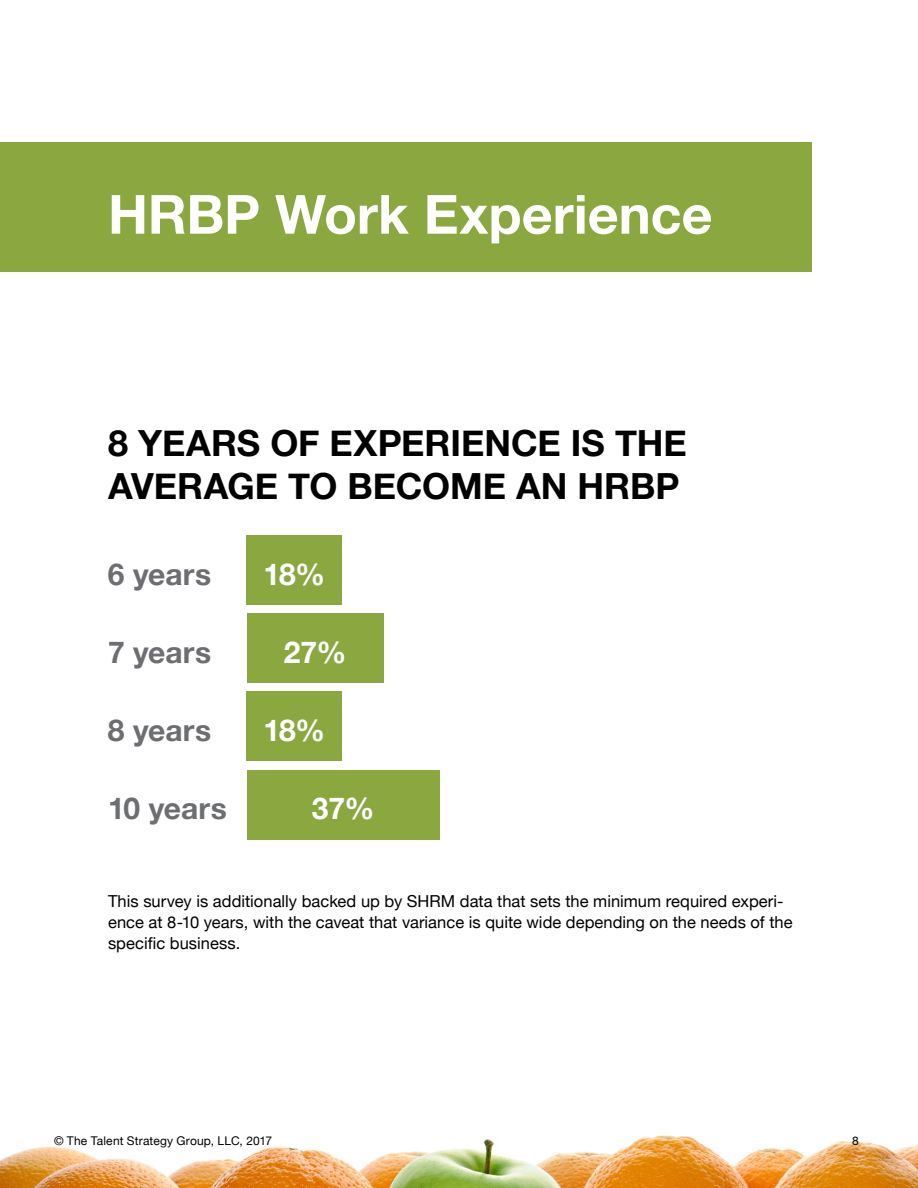
<style>
.page{position:relative;width:918px;height:1188px;background:#fff}
.page>*{position:absolute;margin:0;border:0;box-sizing:border-box;transform-origin:0 0}
.t1{font:700 54px "Helvetica Neue";color:#fff}
.t2{font:700 36px/43.2px "Helvetica Neue";color:#000}
.t3{font:700 30px "Helvetica Neue";color:#6d6e71}
.t4{font:700 30px "Helvetica Neue";letter-spacing:-.02em;color:#fff}
.t5{font:16.5px/21px "Helvetica Neue";color:#000}
.t6{font:12px "Helvetica Neue";letter-spacing:.015em;color:#000}
</style>
<div class="page">
<img style="left:0;top:1135px;width:918px;height:53px">
<div style="left:0;top:143px;width:811px;height:129px;background:#8ba73f"></div>
<div style="left:247px;top:536px;width:95px;height:69px;background:#8ba73f"></div>
<div style="left:247px;top:614px;width:136px;height:69px;background:#8ba73f"></div>
<div style="left:247px;top:692px;width:95px;height:69px;background:#8ba73f"></div>
<div style="left:247px;top:770px;width:193px;height:69px;background:#8ba73f"></div>
<h1 class="t1" style="left:108px;top:172px;width:606px">HRBP Work Experience</h1>
<h2 class="t2" style="left:108px;top:423px;width:580px">8 YEARS OF EXPERIENCE IS THE<br>AVERAGE TO BECOME AN HRBP</h2>
<h3 class="t3" style="left:108px;top:551px;width:105px">6 years</h3>
<h3 class="t4" style="left:264px;top:551px;width:63px">18%</h3>
<h3 class="t3" style="left:108px;top:629px;width:105px">7 years</h3>
<h3 class="t4" style="left:284px;top:629px;width:64px">27%</h3>
<h3 class="t3" style="left:108px;top:707px;width:105px">8 years</h3>
<h3 class="t4" style="left:264px;top:707px;width:63px">18%</h3>
<h3 class="t3" style="left:108px;top:785px;width:120px">10 years</h3>
<h3 class="t4" style="left:312px;top:785px;width:64px">37%</h3>
<p class="t5" style="left:108px;top:891px;width:686px">This survey is additionally backed up by SHRM data that sets the minimum required experi&shy;ence at 8-10 years, with the caveat that variance is quite wide depending on the needs of the specific business.</p>
<p class="t6" style="left:54px;top:1132px;width:220px">© The Talent Strategy Group, LLC, 2017</p>
<p class="t6" style="left:852px;top:1132px;width:8px">8</p>
</div>
